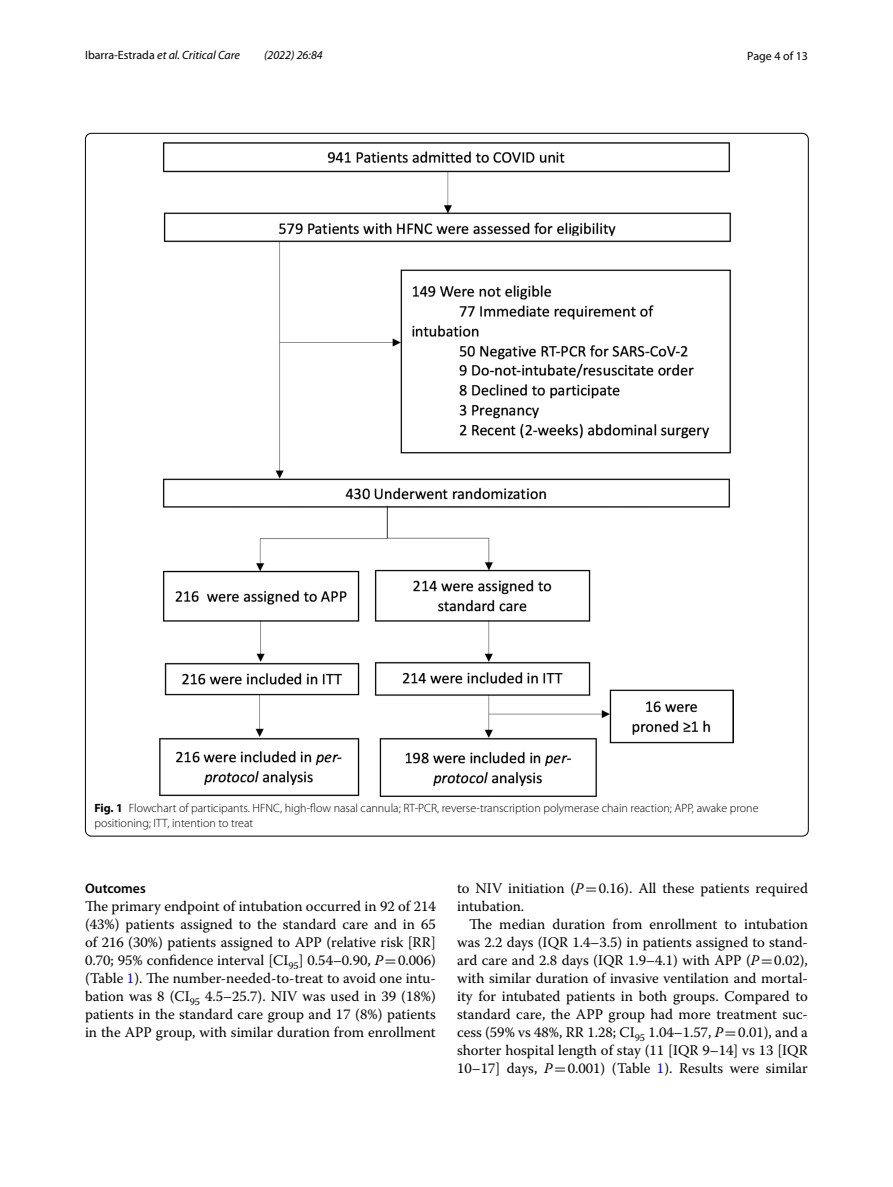
<style>
.page{position:relative;width:893px;height:1187px;background:#fff}
.page>*{position:absolute;margin:0;border:0;box-sizing:border-box;transform-origin:0 0}
.t1{font:14.7px/18px "Warnock Pro";color:#000;text-align:justify}
.t2{font:600 13.8px "Myriad Pro";color:#000}
.t3{font:300 12px/15px "Myriad Pro";color:#000}
.t4{font:italic 12px "Myriad Pro";color:#000}
.t5{font:12px "Myriad Pro";color:#000}
.s1{font-style:normal}
.s2{font-weight:700}
.s3{font-style:italic}
.s4{font-family:"MTSY"}
.s5{color:#00f}
</style>
<div class="page">
<img style="left:160px;top:142px;width:574px;height:654px">
<p class="t4" style="left:85px;top:48px;width:157px"><span class="s1">Ibarra‑Estrada</span> et al. Critical Care</p>
<p class="t4" style="left:264px;top:48px;width:60px">(2022) 26:84</p>
<p class="t5" style="left:747px;top:48px;width:62px">Page 4 of 13</p>
<p class="t3" style="left:94px;top:800px;width:666px"><span class="s2">Fig. 1</span> Flowchart of participants. HFNC, high-flow nasal cannula; RT-PCR, reverse-transcription polymerase chain reaction; APP, awake prone positioning; ITT, intention to treat</p>
<p class="t2" style="left:85px;top:879px;width:62px">Outcomes</p>
<p class="t1" style="left:85px;top:896px;width:352px">The primary endpoint of intubation occurred in 92 of 214 (43%) patients assigned to the standard care and in 65 of 216 (30%) patients assigned to APP (relative risk [RR] 0.70; 95% confidence interval [CI<sub>95</sub>] 0.54–0.90, <span class="s3">P</span><span class="s4">=</span>0.006) (Table <span class="s5">1</span>). The number-needed-to-treat to avoid one intu&shy;bation was 8 (CI<sub>95</sub> 4.5–25.7). NIV was used in 39 (18%) patients in the standard care group and 17 (8%) patients in the APP group, with similar duration from enrollment</p>
<p class="t1" style="left:457px;top:879px;width:352px">to NIV initiation (<span class="s3">P</span><span class="s4">=</span>0.16). All these patients required intubation.</p>
<p class="t1" style="left:457px;top:915px;width:352px;text-indent:12px">The median duration from enrollment to intubation was 2.2 days (IQR 1.4–3.5) in patients assigned to stand&shy;ard care and 2.8 days (IQR 1.9–4.1) with APP (<span class="s3">P</span><span class="s4">=</span>0.02), with similar duration of invasive ventilation and mortal&shy;ity for intubated patients in both groups. Compared to standard care, the APP group had more treatment suc&shy;cess (59% vs 48%, RR 1.28; CI<sub>95</sub> 1.04–1.57, <span class="s3">P</span><span class="s4">=</span>0.01), and a shorter hospital length of stay (11 [IQR 9–14] vs 13 [IQR 10–17] days, <span class="s3">P</span><span class="s4">=</span>0.001) (Table <span class="s5">1</span>). Results were similar</p>
</div>
